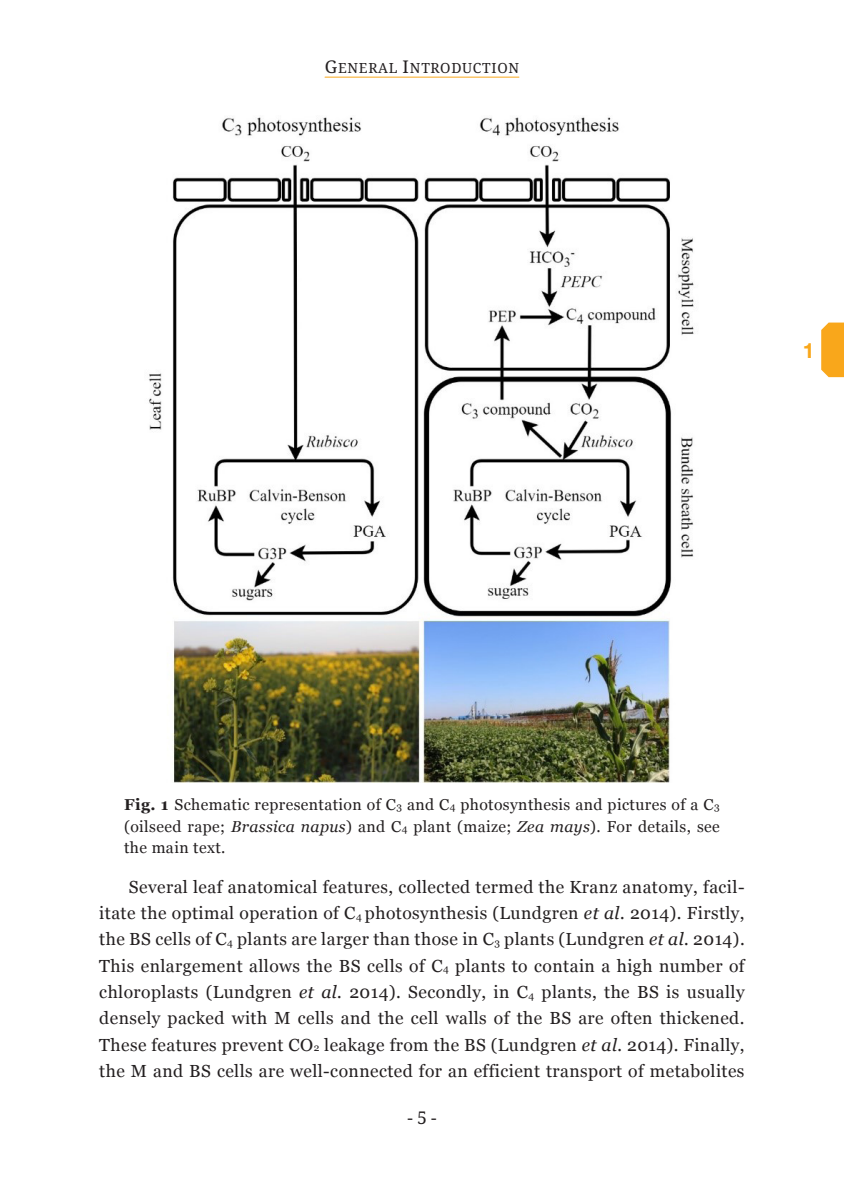
<style>
.page{position:relative;width:844px;height:1191px;background:#fff}
.page>*{position:absolute;margin:0;border:0;box-sizing:border-box;transform-origin:0 0}
.t1{font:700 21px "Helvetica Neue";color:#f9a71b}
.Text_Body{font:17.5px/26.2px "Georgia";letter-spacing:.025em;color:#231f20;text-align:justify}
.t2{font:17.5px "Noto Serif";color:#231f20}
.Text_Figure{font:15.75px/21.9px "Georgia";letter-spacing:.025em;color:#231f20;text-align:justify}
.t3{font:14px "Noto Serif";letter-spacing:.05em;color:#231f20}
.s1{font-size:17.5px}
.s2{font-weight:700}
.s3{font-size:10.15px}
.s4{font-style:italic}
</style>
<div class="page">
<hr style="left:325px;top:77px;width:194px;height:1px;background:#f9a71b">
<svg style="left:821px;top:322px;width:22px;height:55px"></svg>
<img style="left:149px;top:117px;width:545px;height:665px">
<p class="t3" style="left:325px;top:58px;width:196px"><span class="s1">G</span>ENERAL <span class="s1">I</span>NTRODUCTION</p>
<p class="t1" style="left:802px;top:334px;width:13px">1</p>
<p class="Text_Figure" style="left:124px;top:792px;width:597px"><span class="s2">Fig. 1</span> Schematic representation of C<span class="s3">3</span> and C<span class="s3">4</span> photosynthesis and pictures of a C<span class="s3">3 </span>(oilseed rape; <span class="s4">Brassica napus</span>) and C<span class="s3">4</span> plant (maize; <span class="s4">Zea mays</span>). For details, see the main text.</p>
<p class="Text_Body" style="left:99px;top:873px;width:646px;text-indent:30px">Several leaf anatomical features, collected termed the Kranz anatomy, facil&shy;itate the optimal operation of C<span class="s3">4</span> photosynthesis (Lundgren <span class="s4">et al.</span> 2014). Firstly, the BS cells of C<span class="s3">4</span> plants are larger than those in C<span class="s3">3</span> plants (Lundgren <span class="s4">et al.</span> 2014).<br>This enlargement allows the BS cells of C<span class="s3">4</span> plants to contain a high number of chloroplasts (Lundgren <span class="s4">et al.</span> 2014). Secondly, in C<span class="s3">4</span> plants, the BS is usually densely packed with M cells and the cell walls of the BS are often thickened.<br>These features prevent CO<span class="s3">2</span> leakage from the BS (Lundgren <span class="s4">et al.</span> 2014). Finally, the M and BS cells are well-connected for an efficient transport of metabolites</p>
<p class="t2" style="left:407px;top:1105px;width:30px">- 5 -</p>
</div>
